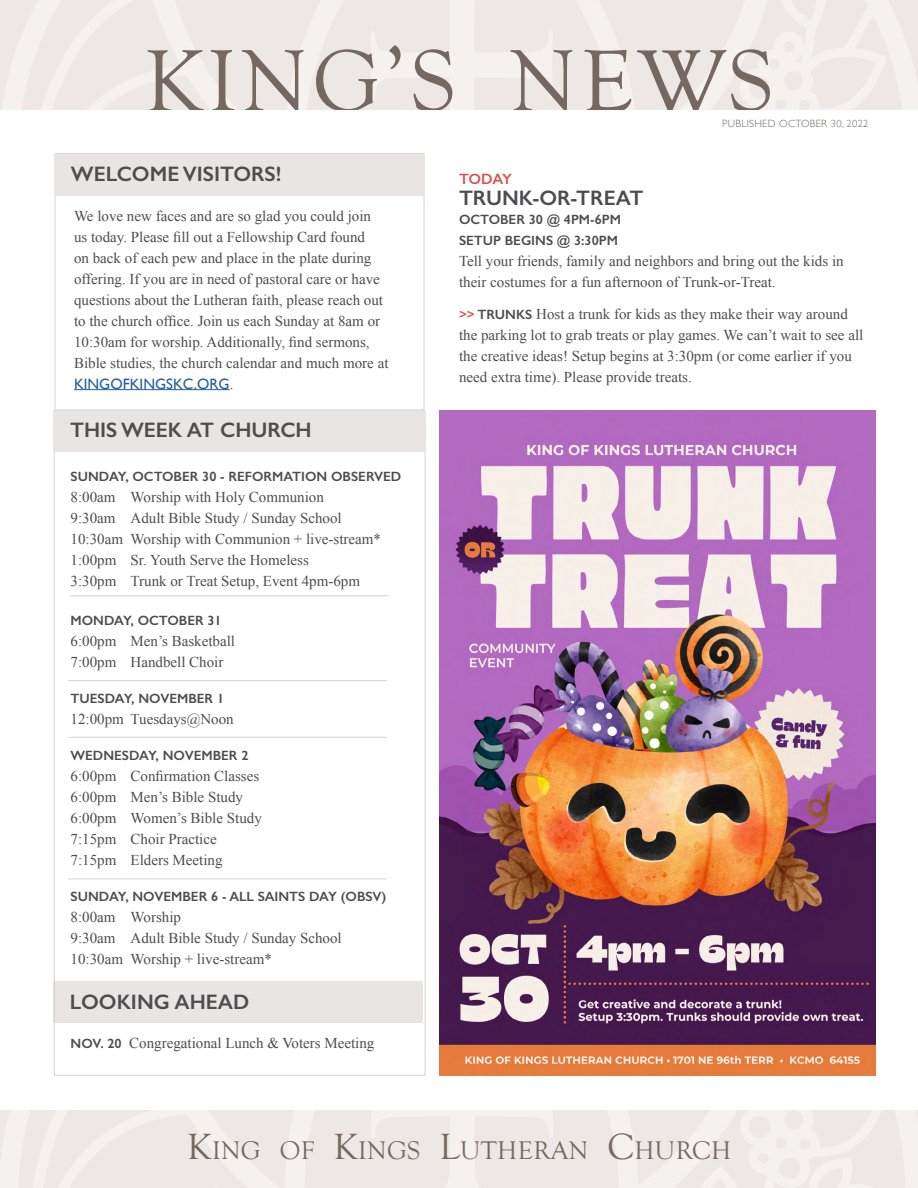
<style>
.page{position:relative;width:918px;height:1188px;background:#fff}
.page>*{position:absolute;margin:0;border:0;box-sizing:border-box;transform-origin:0 0}
.t1{font:90px "Goudy Old Style T";letter-spacing:.05em;color:#766761}
.t2{font:26.25px "Goudy Old Style T";letter-spacing:.015em;color:#766761}
.t3{font:600 21px "Gill Sans";color:#4d4d4f}
.t4{font:15px/21px "Times New Roman";color:#4d4d4f}
.t5{font:15px "Gill Sans";color:#215e9e}
.t6{font:600 15px "Gill Sans";letter-spacing:-.03em;color:#d05851}
.t7{font:600 13.5px/21px "Gill Sans";color:#4d4d4f}
.t8{font:300 10.5px "Gill Sans";letter-spacing:.03em;color:#766761}
.s1{font-family:"Gill Sans";font-weight:600;font-size:13.5px;color:#d05851}
.s2{font-family:"Gill Sans";font-weight:600;font-size:13.5px}
.s3{font-family:"Times New Roman";color:#4d4d4f}
.s4{font-size:37.5px}
</style>
<div class="page">
<svg style="left:0;top:1111px;width:918px;height:77px;background:#efeae7"></svg>
<svg style="left:0;top:0;width:918px;height:110px;background:#efeae7"></svg>
<div style="left:53px;top:982px;width:370px;height:41px;background:#e8e5e3"></div>
<div style="left:53px;top:410px;width:372px;height:41px;background:#e8e5e3"></div>
<hr style="left:68px;top:680px;width:319px;height:1px;background:#d8d2d0">
<hr style="left:68px;top:737px;width:319px;height:1px;background:#d8d2d0">
<hr style="left:68px;top:879px;width:319px;height:1px;background:#d8d2d0">
<hr style="left:70px;top:595px;width:319px;height:1px;background:#d8d2d0">
<div style="left:55px;top:153px;width:369px;height:257px;border:1px solid #d8d2d0"></div>
<hr style="left:74px;top:389px;width:156px;height:1px;background:#215e9e">
<div style="left:54px;top:154px;width:370px;height:41px;background:#e8e5e3"></div>
<img style="left:440px;top:410px;width:435px;height:666px">
<h1 class="t1" style="left:144px;top:32px;width:631px">KING’S NEWS</h1>
<p class="t8" style="left:722px;top:116px;width:148px">PUBLISHED OCTOBER 30, 2022</p>
<h3 class="t3" style="left:71px;top:161px;width:212px">WELCOME VISITORS!</h3>
<p class="t6" style="left:459px;top:170px;width:55px">TODAY</p>
<h3 class="t3" style="left:459px;top:185px;width:186px">TRUNK-OR-TREAT</h3>
<p class="t7" style="left:459px;top:209px;width:163px">OCTOBER 30 @ 4PM-6PM<br>SETUP BEGINS @ 3:30PM</p>
<p class="t4" style="left:459px;top:250px;width:386px">Tell your friends, family and neighbors and bring out the kids in their costumes for a fun afternoon of Trunk-or-Treat.</p>
<p class="t4" style="left:459px;top:303px;width:406px"><span class="s1">&gt;&gt;</span> <span class="s2">TRUNKS</span> Host a trunk for kids as they make their way around the parking lot to grab treats or play games. We can’t wait to see all the creative ideas! Setup begins at 3:30pm (or come earlier if you need extra time). Please provide treats.</p>
<p class="t4" style="left:74px;top:205px;width:316px">We love new faces and are so glad you could join<br>us today. Please fill out a Fellowship Card found<br>on back of each pew and place in the plate during offering. If you are in need of pastoral care or have questions about the Lutheran faith, please reach out to the church office. Join us each Sunday at 8am or 10:30am for worship. Additionally, find sermons, Bible studies, the church calendar and much more at</p>
<p class="t5" style="left:74px;top:375px;width:161px">KINGOFKINGSKC.ORG<span class="s3">.</span></p>
<h3 class="t3" style="left:70px;top:417px;width:243px">THIS WEEK AT CHURCH</h3>
<p class="t7" style="left:71px;top:466px;width:332px">SUNDAY, OCTOBER 30 - REFORMATION OBSERVED</p>
<p class="t4" style="left:71px;top:487px;width:312px">8:00am Worship with Holy Communion<br>9:30am Adult Bible Study / Sunday School 10:30am Worship with Communion + live-stream* 1:00pm Sr. Youth Serve the Homeless<br>3:30pm Trunk or Treat Setup, Event 4pm-6pm</p>
<p class="t7" style="left:71px;top:610px;width:153px">MONDAY, OCTOBER 31</p>
<p class="t4" style="left:71px;top:631px;width:166px">6:00pm Men’s Basketball<br>7:00pm Handbell Choir</p>
<p class="t7" style="left:71px;top:688px;width:155px">TUESDAY, NOVEMBER 1</p>
<p class="t4" style="left:71px;top:709px;width:165px">12:00pm Tuesdays@Noon</p>
<p class="t7" style="left:71px;top:745px;width:179px">WEDNESDAY, NOVEMBER 2</p>
<p class="t4" style="left:71px;top:766px;width:193px">6:00pm Confirmation Classes<br>6:00pm Men’s Bible Study<br>6:00pm Women’s Bible Study<br>7:15pm Choir Practice<br>7:15pm Elders Meeting</p>
<p class="t7" style="left:71px;top:886px;width:317px">SUNDAY, NOVEMBER 6 - ALL SAINTS DAY (OBSV)</p>
<p class="t4" style="left:71px;top:907px;width:273px">8:00am Worship<br>9:30am Adult Bible Study / Sunday School<br>10:30am Worship + live-stream*</p>
<h3 class="t3" style="left:70px;top:989px;width:181px">LOOKING AHEAD</h3>
<p class="t4" style="left:71px;top:1033px;width:305px"><span class="s2">NOV. 20</span> Congregational Lunch &amp; Voters Meeting</p>
<h2 class="t2" style="left:187px;top:1136px;width:545px"><span class="s4">K</span>ING OF <span class="s4">K</span>INGS <span class="s4">L</span>UTHERAN <span class="s4">C</span>HURCH</h2>
</div>
